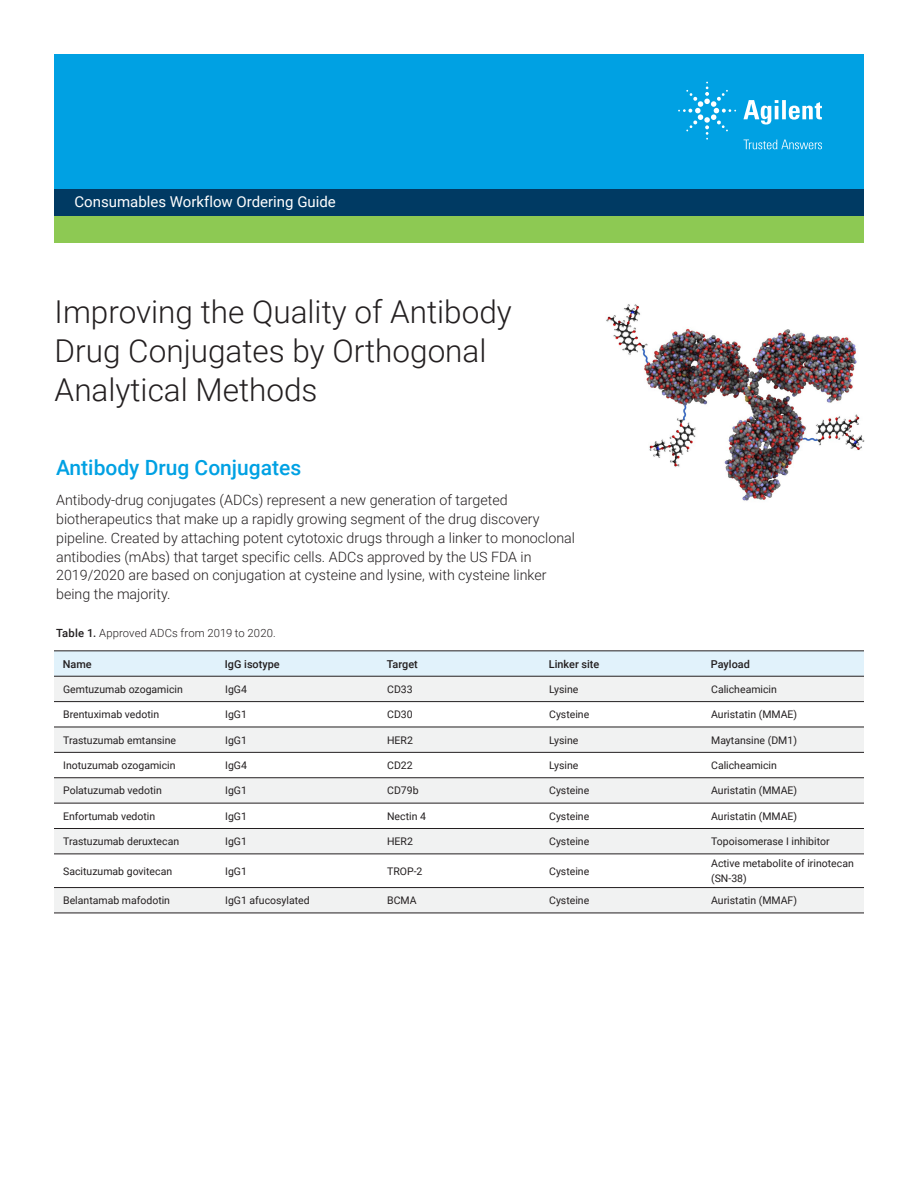
<style>
.page{position:relative;width:918px;height:1188px;background:#fff}
.page>*{position:absolute;margin:0;border:0;box-sizing:border-box;transform-origin:0 0}
.DATA_headline{font:300 31.5px/39px "Roboto";color:#231f20}
.DATA_subhead_large_blue{font:500 21px "Roboto";color:#00a1e3}
.DATA_header{font:15px "Roboto";color:#fff}
.DATA_opener_text{font:300 14.25px/18.8px "Roboto";color:#231f20}
.DATA_caption{font:300 11.25px "Roboto";letter-spacing:.015em;color:#231f20}
.DATA_table_text_head{font:500 10.8px "Roboto";color:#231f20}
.DATA_table_text{font:10.5px/15px "Roboto";color:#231f20}
.s1{font-weight:500}
</style>
<div class="page">
<div style="left:54px;top:54px;width:810px;height:135px;background:#00a1e3"></div>
<div style="left:54px;top:216px;width:810px;height:27px;background:#8dc953"></div>
<div style="left:54px;top:189px;width:810px;height:27px;background:#003a63"></div>
<img style="left:606px;top:304px;width:259px;height:197px">
<div style="left:54px;top:652px;width:810px;height:24px;background:#e1f2fb"></div>
<svg style="left:54px;top:677px;width:810px;height:126px;fill:#f1f2f2"></svg>
<svg style="left:54px;top:829px;width:810px;height:84px;fill:#f1f2f2"></svg>
<hr style="left:54px;top:701px;width:162px;height:1px;background:#231f20">
<hr style="left:216px;top:701px;width:162px;height:1px;background:#231f20">
<hr style="left:378px;top:701px;width:162px;height:1px;background:#231f20">
<hr style="left:540px;top:701px;width:162px;height:1px;background:#231f20">
<hr style="left:702px;top:701px;width:162px;height:1px;background:#231f20">
<hr style="left:54px;top:777px;width:162px;height:1px;background:#231f20">
<hr style="left:216px;top:777px;width:162px;height:1px;background:#231f20">
<hr style="left:378px;top:777px;width:162px;height:1px;background:#231f20">
<hr style="left:540px;top:777px;width:162px;height:1px;background:#231f20">
<hr style="left:702px;top:777px;width:162px;height:1px;background:#231f20">
<hr style="left:54px;top:651px;width:162px;height:1px;background:#231f20">
<hr style="left:216px;top:651px;width:162px;height:1px;background:#231f20">
<hr style="left:378px;top:651px;width:162px;height:1px;background:#231f20">
<hr style="left:540px;top:651px;width:162px;height:1px;background:#231f20">
<hr style="left:702px;top:651px;width:162px;height:1px;background:#231f20">
<hr style="left:54px;top:676px;width:162px;height:1px;background:#231f20">
<hr style="left:216px;top:676px;width:162px;height:1px;background:#231f20">
<hr style="left:378px;top:676px;width:162px;height:1px;background:#231f20">
<hr style="left:540px;top:676px;width:162px;height:1px;background:#231f20">
<hr style="left:702px;top:676px;width:162px;height:1px;background:#231f20">
<hr style="left:54px;top:727px;width:162px;height:1px;background:#231f20">
<hr style="left:216px;top:727px;width:162px;height:1px;background:#231f20">
<hr style="left:378px;top:727px;width:162px;height:1px;background:#231f20">
<hr style="left:540px;top:727px;width:162px;height:1px;background:#231f20">
<hr style="left:702px;top:727px;width:162px;height:1px;background:#231f20">
<hr style="left:54px;top:752px;width:162px;height:1px;background:#231f20">
<hr style="left:216px;top:752px;width:162px;height:1px;background:#231f20">
<hr style="left:378px;top:752px;width:162px;height:1px;background:#231f20">
<hr style="left:540px;top:752px;width:162px;height:1px;background:#231f20">
<hr style="left:702px;top:752px;width:162px;height:1px;background:#231f20">
<hr style="left:54px;top:803px;width:162px;height:1px;background:#231f20">
<hr style="left:216px;top:803px;width:162px;height:1px;background:#231f20">
<hr style="left:378px;top:803px;width:162px;height:1px;background:#231f20">
<hr style="left:540px;top:803px;width:162px;height:1px;background:#231f20">
<hr style="left:702px;top:803px;width:162px;height:1px;background:#231f20">
<hr style="left:54px;top:828px;width:162px;height:1px;background:#231f20">
<hr style="left:54px;top:854px;width:162px;height:1px;background:#231f20">
<hr style="left:54px;top:887px;width:162px;height:1px;background:#231f20">
<hr style="left:54px;top:913px;width:162px;height:1px;background:#231f20">
<hr style="left:216px;top:828px;width:162px;height:1px;background:#231f20">
<hr style="left:216px;top:854px;width:162px;height:1px;background:#231f20">
<hr style="left:216px;top:887px;width:162px;height:1px;background:#231f20">
<hr style="left:216px;top:913px;width:162px;height:1px;background:#231f20">
<hr style="left:378px;top:828px;width:162px;height:1px;background:#231f20">
<hr style="left:378px;top:854px;width:162px;height:1px;background:#231f20">
<hr style="left:378px;top:887px;width:162px;height:1px;background:#231f20">
<hr style="left:378px;top:913px;width:162px;height:1px;background:#231f20">
<hr style="left:540px;top:828px;width:162px;height:1px;background:#231f20">
<hr style="left:540px;top:854px;width:162px;height:1px;background:#231f20">
<hr style="left:540px;top:887px;width:162px;height:1px;background:#231f20">
<hr style="left:540px;top:913px;width:162px;height:1px;background:#231f20">
<hr style="left:702px;top:828px;width:162px;height:1px;background:#231f20">
<hr style="left:702px;top:854px;width:162px;height:1px;background:#231f20">
<hr style="left:702px;top:887px;width:162px;height:1px;background:#231f20">
<hr style="left:702px;top:913px;width:162px;height:1px;background:#231f20">
<svg style="left:743px;top:100px;width:79px;height:25px"></svg>
<svg style="left:678px;top:82px;width:58px;height:58px"></svg>
<svg style="left:744px;top:140px;width:78px;height:9px"></svg>
<p class="DATA_header" style="left:75px;top:191px;width:263px">Consumables Workflow Ordering Guide</p>
<p class="DATA_headline" style="left:55px;top:291px;width:459px">Improving the Quality of Antibody<br>Drug Conjugates by Orthogonal<br>Analytical Methods</p>
<p class="DATA_subhead_large_blue" style="left:56px;top:453px;width:247px">Antibody Drug Conjugates</p>
<p class="DATA_opener_text" style="left:56px;top:490px;width:520px">Antibody-drug conjugates (ADCs) represent a new generation of targeted biotherapeutics that make up a rapidly growing segment of the drug discovery pipeline. Created by attaching potent cytotoxic drugs through a linker to monoclonal antibodies (mAbs) that target specific cells. ADCs approved by the US FDA in 2019/2020 are based on conjugation at cysteine and lysine, with cysteine linker being the majority.</p>
<p class="DATA_caption" style="left:56px;top:625px;width:221px"><span class="s1">Table 1.</span> Approved ADCs from 2019 to 2020.</p>
<p class="DATA_table_text_head" style="left:63px;top:656px;width:30px">Name</p>
<p class="DATA_table_text_head" style="left:225px;top:656px;width:56px">IgG isotype</p>
<p class="DATA_table_text_head" style="left:387px;top:656px;width:32px">Target</p>
<p class="DATA_table_text_head" style="left:549px;top:656px;width:52px">Linker site</p>
<p class="DATA_table_text_head" style="left:711px;top:656px;width:40px">Payload</p>
<p class="DATA_table_text" style="left:63px;top:681px;width:121px">Gemtuzumab ozogamicin</p>
<p class="DATA_table_text" style="left:225px;top:681px;width:23px">IgG4</p>
<p class="DATA_table_text" style="left:387px;top:681px;width:27px">CD33</p>
<p class="DATA_table_text" style="left:549px;top:681px;width:31px">Lysine</p>
<p class="DATA_table_text" style="left:711px;top:681px;width:67px">Calicheamicin</p>
<p class="DATA_table_text" style="left:63px;top:707px;width:97px">Brentuximab vedotin</p>
<p class="DATA_table_text" style="left:225px;top:707px;width:23px">IgG1</p>
<p class="DATA_table_text" style="left:387px;top:707px;width:27px">CD30</p>
<p class="DATA_table_text" style="left:549px;top:707px;width:42px">Cysteine</p>
<p class="DATA_table_text" style="left:711px;top:707px;width:88px">Auristatin (MMAE)</p>
<p class="DATA_table_text" style="left:63px;top:732px;width:115px">Trastuzumab emtansine</p>
<p class="DATA_table_text" style="left:225px;top:732px;width:23px">IgG1</p>
<p class="DATA_table_text" style="left:387px;top:732px;width:27px">HER2</p>
<p class="DATA_table_text" style="left:549px;top:732px;width:31px">Lysine</p>
<p class="DATA_table_text" style="left:711px;top:732px;width:87px">Maytansine (DM1)</p>
<p class="DATA_table_text" style="left:63px;top:757px;width:114px">Inotuzumab ozogamicin</p>
<p class="DATA_table_text" style="left:225px;top:757px;width:23px">IgG4</p>
<p class="DATA_table_text" style="left:387px;top:757px;width:27px">CD22</p>
<p class="DATA_table_text" style="left:549px;top:757px;width:31px">Lysine</p>
<p class="DATA_table_text" style="left:711px;top:757px;width:67px">Calicheamicin</p>
<p class="DATA_table_text" style="left:63px;top:783px;width:100px">Polatuzumab vedotin</p>
<p class="DATA_table_text" style="left:225px;top:783px;width:23px">IgG1</p>
<p class="DATA_table_text" style="left:387px;top:783px;width:33px">CD79b</p>
<p class="DATA_table_text" style="left:549px;top:783px;width:42px">Cysteine</p>
<p class="DATA_table_text" style="left:711px;top:783px;width:88px">Auristatin (MMAE)</p>
<p class="DATA_table_text" style="left:63px;top:808px;width:94px">Enfortumab vedotin</p>
<p class="DATA_table_text" style="left:225px;top:808px;width:23px">IgG1</p>
<p class="DATA_table_text" style="left:387px;top:808px;width:40px">Nectin 4</p>
<p class="DATA_table_text" style="left:549px;top:808px;width:42px">Cysteine</p>
<p class="DATA_table_text" style="left:711px;top:808px;width:88px">Auristatin (MMAE)</p>
<p class="DATA_table_text" style="left:63px;top:834px;width:118px">Trastuzumab deruxtecan</p>
<p class="DATA_table_text" style="left:225px;top:834px;width:23px">IgG1</p>
<p class="DATA_table_text" style="left:387px;top:834px;width:27px">HER2</p>
<p class="DATA_table_text" style="left:549px;top:834px;width:42px">Cysteine</p>
<p class="DATA_table_text" style="left:711px;top:834px;width:120px">Topoisomerase I inhibitor</p>
<p class="DATA_table_text" style="left:63px;top:863px;width:111px">Sacituzumab govitecan</p>
<p class="DATA_table_text" style="left:225px;top:863px;width:23px">IgG1</p>
<p class="DATA_table_text" style="left:387px;top:863px;width:37px">TROP-2</p>
<p class="DATA_table_text" style="left:549px;top:863px;width:42px">Cysteine</p>
<p class="DATA_table_text" style="left:711px;top:856px;width:144px">Active metabolite of irinotecan (SN-38)</p>
<p class="DATA_table_text" style="left:63px;top:893px;width:108px">Belantamab mafodotin</p>
<p class="DATA_table_text" style="left:225px;top:893px;width:86px">IgG1 afucosylated</p>
<p class="DATA_table_text" style="left:387px;top:893px;width:31px">BCMA</p>
<p class="DATA_table_text" style="left:549px;top:893px;width:42px">Cysteine</p>
<p class="DATA_table_text" style="left:711px;top:893px;width:87px">Auristatin (MMAF)</p>
</div>
